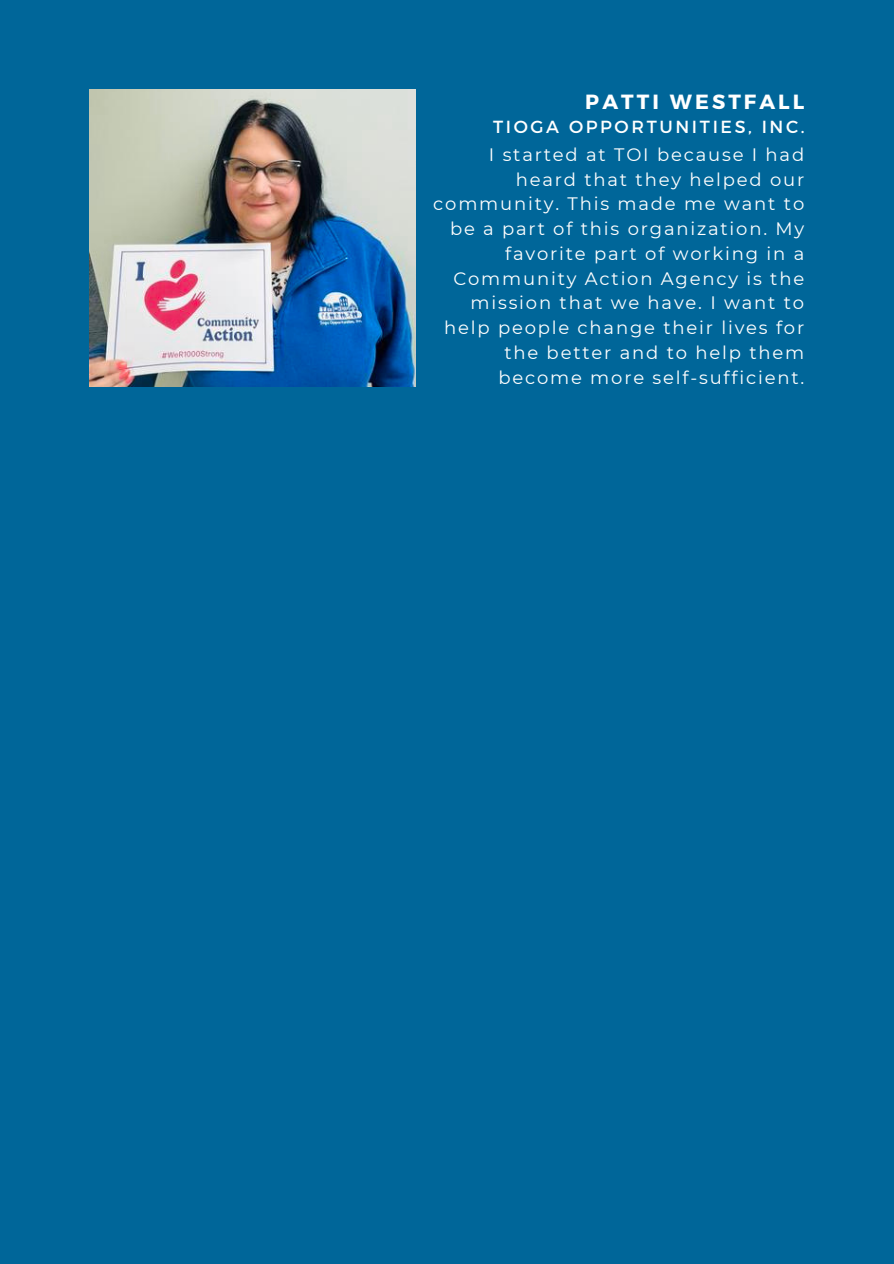
<style>
.page{position:relative;width:894px;height:1264px;background:#fff}
.page>*{position:absolute;margin:0;border:0;box-sizing:border-box;transform-origin:0 0}
.t1{font:700 20.55px "Montserrat";letter-spacing:.15em;color:#fff}
.t2{font:18px/24.8px "Montserrat";letter-spacing:.1em;color:#fff;text-align:right}
.t3{font:17.55px "Montserrat";letter-spacing:.15em;color:#fff}
</style>
<div class="page">
<div style="left:0;top:0;width:893px;height:1263px;background:#069"></div>
<img style="left:89px;top:89px;width:327px;height:297px">
<h1 class="t1" style="left:585px;top:88px;width:220px">PATTI WESTFALL</h1>
<h1 class="t3" style="left:493px;top:116px;width:313px">TIOGA OPPORTUNITIES, INC.</h1>
<p class="t2" style="left:433px;top:142px;width:372px">I started at TOI because I had heard that they helped our community. This made me want to be a part of this organization. My favorite part of working in a<br>Community Action Agency is the mission that we have. I want to help people change their lives for the better and to help them become more self-sufficient.</p>
</div>
